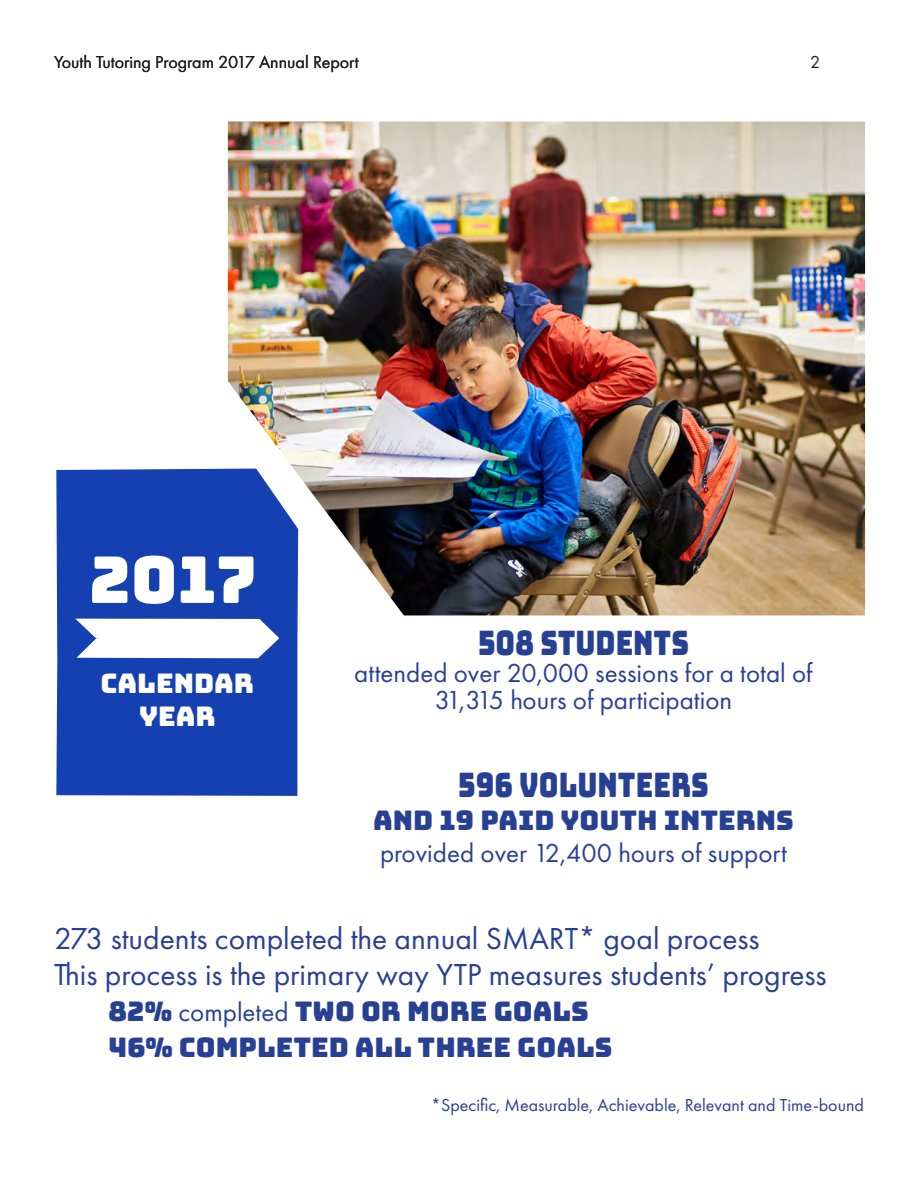
<style>
.page{position:relative;width:918px;height:1188px;background:#fff}
.page>*{position:absolute;margin:0;border:0;box-sizing:border-box;transform-origin:0 0}
.t1{font:64.5px "Bungee";color:#fff}
.t2{font:33.75px "Bungee";color:#284094;scale:.8 1}
.t3{font:31.5px "Futura PT";color:#284094}
.t4{font:27px/27px "Futura PT";color:#284094;text-align:center}
.t5{font:27px "Bungee";color:#284094}
.t6{font:27px/32.4px "Bungee";color:#fff;text-align:center}
.t7{font:18px "Futura PT";color:#284094}
.t8{font:18px "Futura PT";color:#231f20}
.s1{font-family:"Futura PT"}
</style>
<div class="page">
<div style="left:56px;top:468px;width:242px;height:328px;background:#1540b2"></div>
<svg style="left:73px;top:618px;width:208px;height:41px"></svg>
<img style="left:228px;top:122px;width:637px;height:493px">
<hr style="left:98px;top:636px;width:178px;height:4px;background:#fff">
<p class="t8" style="left:54px;top:51px;width:306px">Youth Tutoring Program 2017 Annual Report</p>
<p class="t8" style="left:810px;top:51px;width:12px">2</p>
<p class="t1" style="left:90px;top:543px;width:169px">2017</p>
<p class="t6" style="left:101px;top:668px;width:155px">CALENDAR<br>YEAR</p>
<p class="t2" style="left:478px;top:624px;width:265px">508 STUDENTS</p>
<p class="t4" style="left:354px;top:660px;width:460px">attended over 20,000 sessions for a total of<br>31,315 hours of participation</p>
<p class="t2" style="left:458px;top:766px;width:314px">596 VOLUNTEERS</p>
<p class="t5" style="left:373px;top:805px;width:422px">AND 19 PAID YOUTH INTERNS</p>
<p class="t4" style="left:380px;top:839px;width:408px">provided over 12,400 hours of support</p>
<p class="t3" style="left:54px;top:920px;width:707px">273 students completed the annual SMART* goal process</p>
<p class="t3" style="left:54px;top:956px;width:774px">This process is the primary way YTP measures students’ progress</p>
<p class="t5" style="left:108px;top:996px;width:482px">82% <span class="s1">completed</span> TWO OR MORE GOALS</p>
<p class="t5" style="left:108px;top:1032px;width:506px">46% COMPLETED ALL THREE GOALS</p>
<p class="t7" style="left:431px;top:1094px;width:435px">*Specific, Measurable, Achievable, Relevant and Time-bound</p>
</div>
